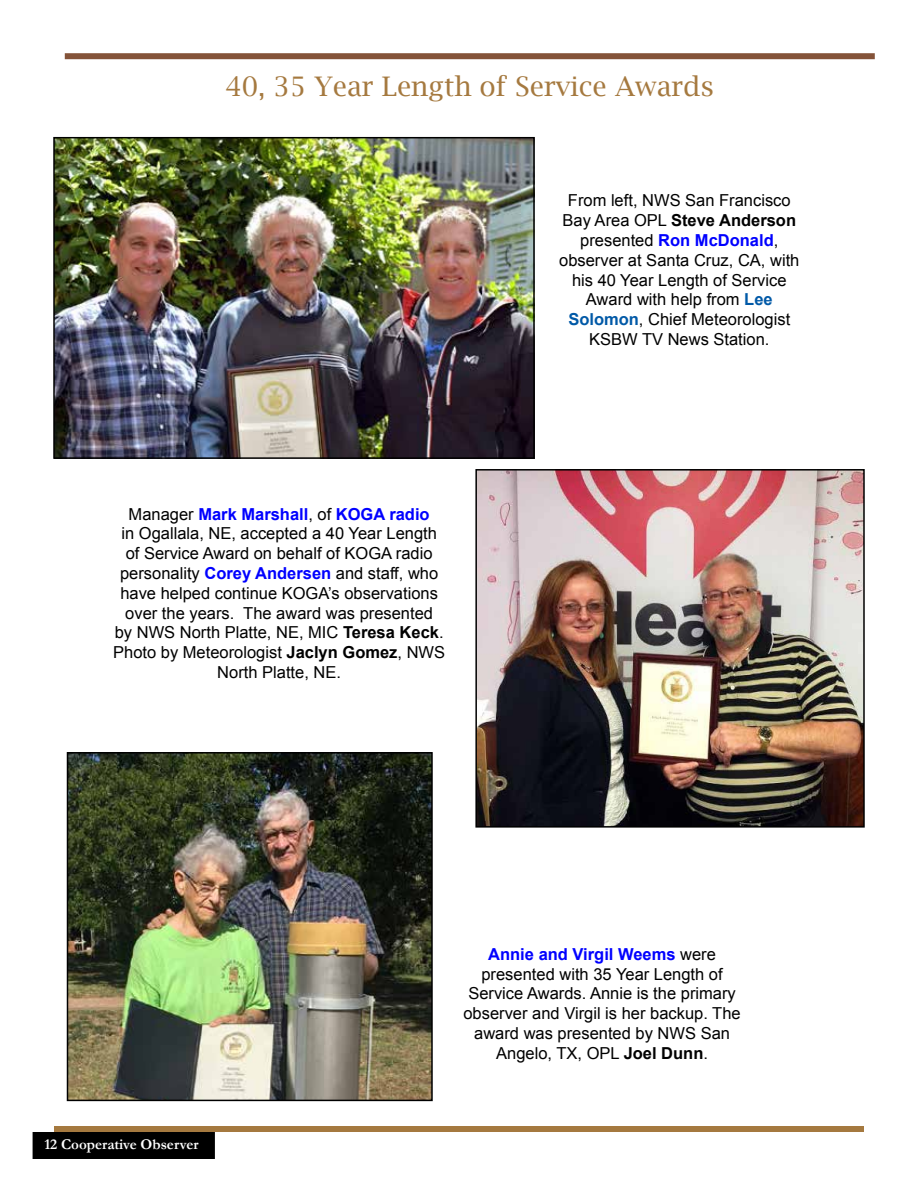
<style>
.page{position:relative;width:918px;height:1188px;background:#fff}
.page>*{position:absolute;margin:0;border:0;box-sizing:border-box;transform-origin:0 0}
.t1{font:27px "Lucida Bright";color:#a5793f}
.t2{font:16.5px/19.8px "Arial";color:#000;text-align:center}
.t3{font:700 15px "Garamond";color:#fff}
.s1{font-weight:700;color:#00f}
.s2{font-weight:700}
.s3{font-weight:700;color:#0059a7}
</style>
<div class="page">
<div style="left:33px;top:1133px;width:181px;height:25px;background:#000"></div>
<div style="left:33px;top:1132px;width:182px;height:27px;border:2px solid #000"></div>
<div style="left:54px;top:1126px;width:810px;height:6px;background:#a5793f"></div>
<img style="left:56px;top:140px;width:476px;height:316px">
<div style="left:53px;top:137px;width:482px;height:322px;border:2px solid #000"></div>
<div style="left:65px;top:53px;width:810px;height:6px;background:#845339"></div>
<img style="left:478px;top:472px;width:384px;height:353px">
<div style="left:475px;top:469px;width:390px;height:359px;border:2px solid #000"></div>
<img style="left:70px;top:755px;width:360px;height:343px">
<div style="left:67px;top:752px;width:366px;height:349px;border:2px solid #000"></div>
<h1 class="t1" style="left:225px;top:71px;width:490px">40, 35 Year Length of Service Awards</h1>
<p class="t2" style="left:113px;top:504px;width:333px">Manager <span class="s1">Mark Marshall</span>, of <span class="s1">KOGA radio<br></span>in Ogallala, NE, accepted a 40 Year Length of Service Award on behalf of KOGA radio personality <span class="s1">Corey Andersen</span> and staff, who have helped continue KOGA’s observations over the years. The award was presented<br>by NWS North Platte, NE, MIC <span class="s2">Teresa Keck</span>.<br>Photo by Meteorologist <span class="s2">Jaclyn Gomez</span>, NWS North Platte, NE.</p>
<p class="t2" style="left:559px;top:191px;width:242px">From left, NWS San Francisco<br>Bay Area OPL <span class="s2">Steve Anderson </span>presented <span class="s1">Ron McDonald</span>, observer at Santa Cruz, CA, with his 40 Year Length of Service<br>Award with help from <span class="s3">Lee<br>Solomon</span>, Chief Meteorologist<br>KSBW TV News Station.</p>
<p class="t3" style="left:44px;top:1134px;width:156px">12 Cooperative Observer</p>
<p class="t2" style="left:463px;top:944px;width:279px"><span class="s1">Annie and Virgil Weems</span> were presented with 35 Year Length of<br>Service Awards. Annie is the primary observer and Virgil is her backup. The award was presented by NWS San<br>Angelo, TX, OPL <span class="s2">Joel Dunn</span>.</p>
</div>
